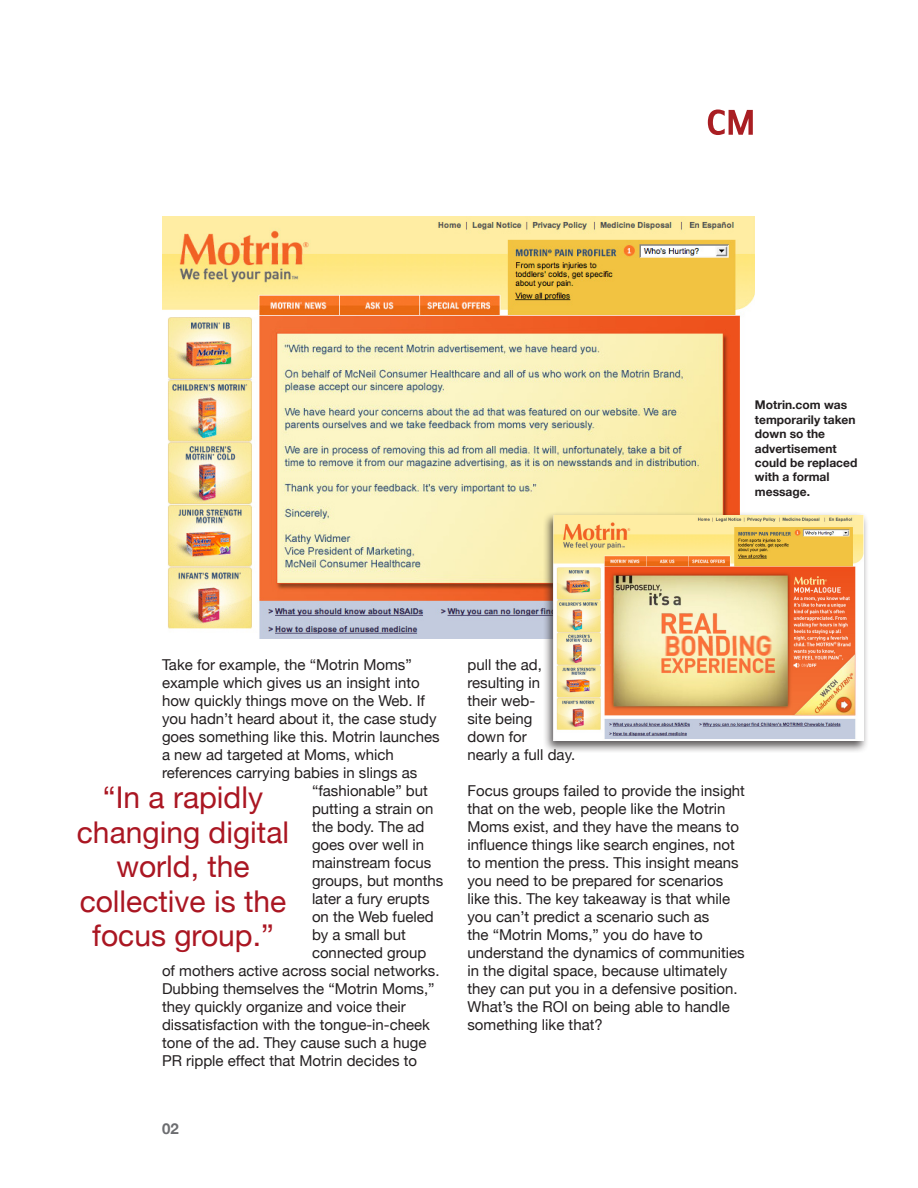
<style>
.page{position:relative;width:918px;height:1188px;background:#fff}
.page>*{position:absolute;margin:0;border:0;box-sizing:border-box;transform-origin:0 0}
.t1{font:30px/34.5px "Helvetica Neue";color:#aa1622;text-align:center}
.t2{font:15px/18px "Helvetica Neue";color:#231f20}
.t3{font:700 15px "Helvetica Neue";color:#6c6d70}
.t4{font:700 12px/14.4px "Helvetica Neue";color:#231f20}
</style>
<div class="page">
<img style="left:162px;top:216px;width:593px;height:423px">
<svg style="left:708px;top:110px;width:45px;height:25px"></svg>
<div style="left:542px;top:511px;width:327px;height:242px;background:#231f20;opacity:.75"></div>
<img style="left:553px;top:515px;width:311px;height:226px">
<p class="t4" style="left:755px;top:398px;width:94px">Motrin.com was</p>
<p class="t4" style="left:755px;top:412px;width:102px">temporarily taken down so the</p>
<p class="t4" style="left:755px;top:441px;width:83px">advertisement</p>
<p class="t4" style="left:755px;top:455px;width:104px">could be replaced with a formal</p>
<p class="t4" style="left:755px;top:484px;width:57px">message.</p>
<p class="t2" style="left:162px;top:655px;width:251px">Take for example, the “Motrin Moms”</p>
<p class="t2" style="left:162px;top:673px;width:259px">example which gives us an insight into</p>
<p class="t2" style="left:162px;top:691px;width:265px">how quickly things move on the Web. If</p>
<p class="t2" style="left:162px;top:709px;width:276px">you hadn’t heard about it, the case study</p>
<p class="t2" style="left:162px;top:727px;width:279px">goes something like this. Motrin launches</p>
<p class="t2" style="left:162px;top:745px;width:233px">a new ad targeted at Moms, which</p>
<p class="t2" style="left:162px;top:763px;width:257px">references carrying babies in slings as</p>
<p class="t2" style="left:312px;top:781px;width:117px">“fashionable” but</p>
<p class="t2" style="left:312px;top:799px;width:123px">putting a strain on</p>
<p class="t2" style="left:312px;top:817px;width:114px">the body. The ad</p>
<p class="t2" style="left:312px;top:835px;width:114px">goes over well in</p>
<p class="t2" style="left:312px;top:853px;width:121px">mainstream focus</p>
<p class="t2" style="left:312px;top:871px;width:133px">groups, but months</p>
<p class="t2" style="left:312px;top:889px;width:119px">later a fury erupts</p>
<p class="t2" style="left:312px;top:907px;width:123px">on the Web fueled</p>
<p class="t2" style="left:312px;top:925px;width:95px">by a small but</p>
<p class="t2" style="left:162px;top:943px;width:279px;text-indent:150px">connected group of mothers active across social networks.<br>Dubbing themselves the “Motrin Moms,” they quickly organize and voice their</p>
<p class="t2" style="left:162px;top:1015px;width:270px">dissatisfaction with the tongue-in-cheek tone of the ad. They cause such a huge<br>PR ripple effect that Motrin decides to</p>
<p class="t1" style="left:103px;top:780px;width:162px">“In a rapidly</p>
<p class="t1" style="left:77px;top:814px;width:214px">changing digital world, the</p>
<p class="t1" style="left:80px;top:883px;width:208px">collective is the</p>
<p class="t1" style="left:92px;top:918px;width:183px">focus group.”</p>
<p class="t3" style="left:162px;top:1120px;width:18px">02</p>
<p class="t2" style="left:467px;top:655px;width:109px">pull the ad, resulting in<br>their web-<br>site being<br>down for<br>nearly a full day.</p>
<p class="t2" style="left:467px;top:781px;width:279px">Focus groups failed to provide the insight that on the web, people like the Motrin Moms exist, and they have the means to influence things like search engines, not</p>
<p class="t2" style="left:467px;top:853px;width:279px">to mention the press. This insight means you need to be prepared for scenarios like this. The key takeaway is that while you can’t predict a scenario such as<br>the “Motrin Moms,” you do have to understand the dynamics of communities in the digital space, because ultimately they can put you in a defensive position.<br>What’s the ROI on being able to handle something like that?</p>
</div>
